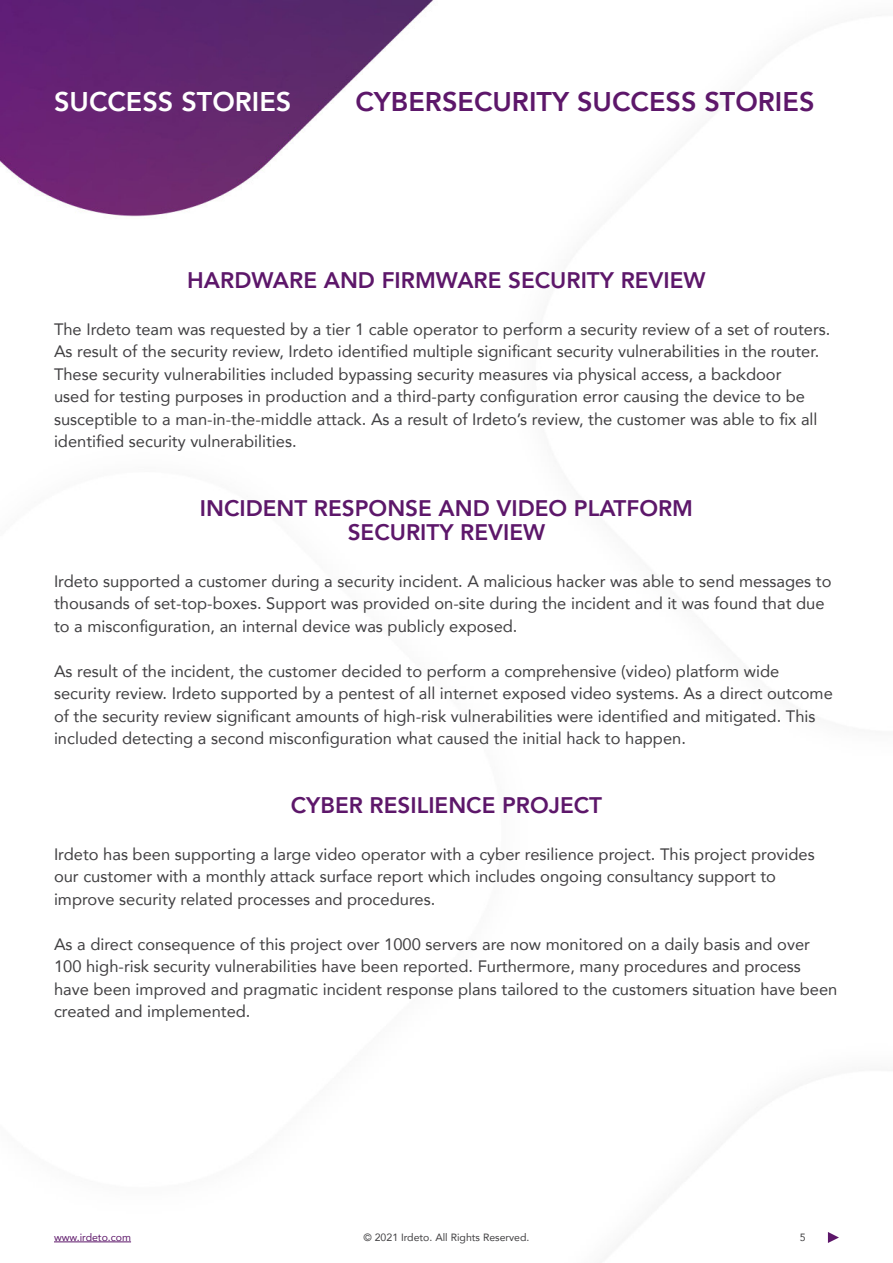
<style>
.page{position:relative;width:893px;height:1263px;background:#fff}
.page>*{position:absolute;margin:0;border:0;box-sizing:border-box;transform-origin:0 0}
.Main_titles{font:800 27px "Avenir";color:#5d176a}
.Main_titles-2{font:800 27px "Avenir";color:#fff}
.Main_titles-3{font:800 22.5px "Avenir";color:#5d176a}
.t1{font:16.5px/22.5px "Avenir";color:#414042}
.t2{font:10.5px "Avenir";color:#414042}
.t3{font:10.5px "Avenir";color:#5d176a}
</style>
<div class="page">
<img style="left:0;top:0;width:828px;height:1243px">
<svg style="left:828px;top:1232px;width:11px;height:11px"></svg>
<hr style="left:54px;top:1241px;width:77px;height:1px;background:#5d176a">
<p class="Main_titles-2" style="left:54px;top:81px;width:239px">SUCCESS STORIES</p>
<p class="Main_titles" style="left:355px;top:81px;width:460px">CYBERSECURITY SUCCESS STORIES</p>
<p class="Main_titles-3" style="left:187px;top:263px;width:520px">HARDWARE AND FIRMWARE SECURITY REVIEW</p>
<p class="t1" style="left:54px;top:317px;width:778px">The Irdeto team was requested by a tier 1 cable operator to perform a security review of a set of routers.<br>As result of the security review, Irdeto identified multiple significant security vulnerabilities in the router.<br>These security vulnerabilities included bypassing security measures via physical access, a backdoor<br>used for testing purposes in production and a third-party configuration error causing the device to be susceptible to a man-in-the-middle attack. As a result of Irdeto’s review, the customer was able to fix all identified security vulnerabilities.</p>
<p class="Main_titles-3" style="left:200px;top:491px;width:495px">INCIDENT RESPONSE AND VIDEO PLATFORM</p>
<p class="Main_titles-3" style="left:348px;top:515px;width:199px">SECURITY REVIEW</p>
<p class="t1" style="left:54px;top:569px;width:779px">Irdeto supported a customer during a security incident. A malicious hacker was able to send messages to thousands of set-top-boxes. Support was provided on-site during the incident and it was found that due to a misconfiguration, an internal device was publicly exposed.</p>
<p class="t1" style="left:54px;top:659px;width:780px">As result of the incident, the customer decided to perform a comprehensive (video) platform wide security review. Irdeto supported by a pentest of all internet exposed video systems. As a direct outcome of the security review significant amounts of high-risk vulnerabilities were identified and mitigated. This included detecting a second misconfiguration what caused the initial hack to happen.</p>
<p class="Main_titles-3" style="left:291px;top:788px;width:313px">CYBER RESILIENCE PROJECT</p>
<p class="t1" style="left:54px;top:842px;width:762px">Irdeto has been supporting a large video operator with a cyber resilience project. This project provides our customer with a monthly attack surface report which includes ongoing consultancy support to improve security related processes and procedures.</p>
<p class="t1" style="left:54px;top:932px;width:785px">As a direct consequence of this project over 1000 servers are now monitored on a daily basis and over 100 high-risk security vulnerabilities have been reported. Furthermore, many procedures and process have been improved and pragmatic incident response plans tailored to the customers situation have been created and implemented.</p>
<p class="t3" style="left:54px;top:1229px;width:79px">www.irdeto.com</p>
<p class="t2" style="left:363px;top:1229px;width:167px">© 2021 Irdeto. All Rights Reserved.</p>
<p class="t2" style="left:800px;top:1229px;width:7px">5</p>
</div>
